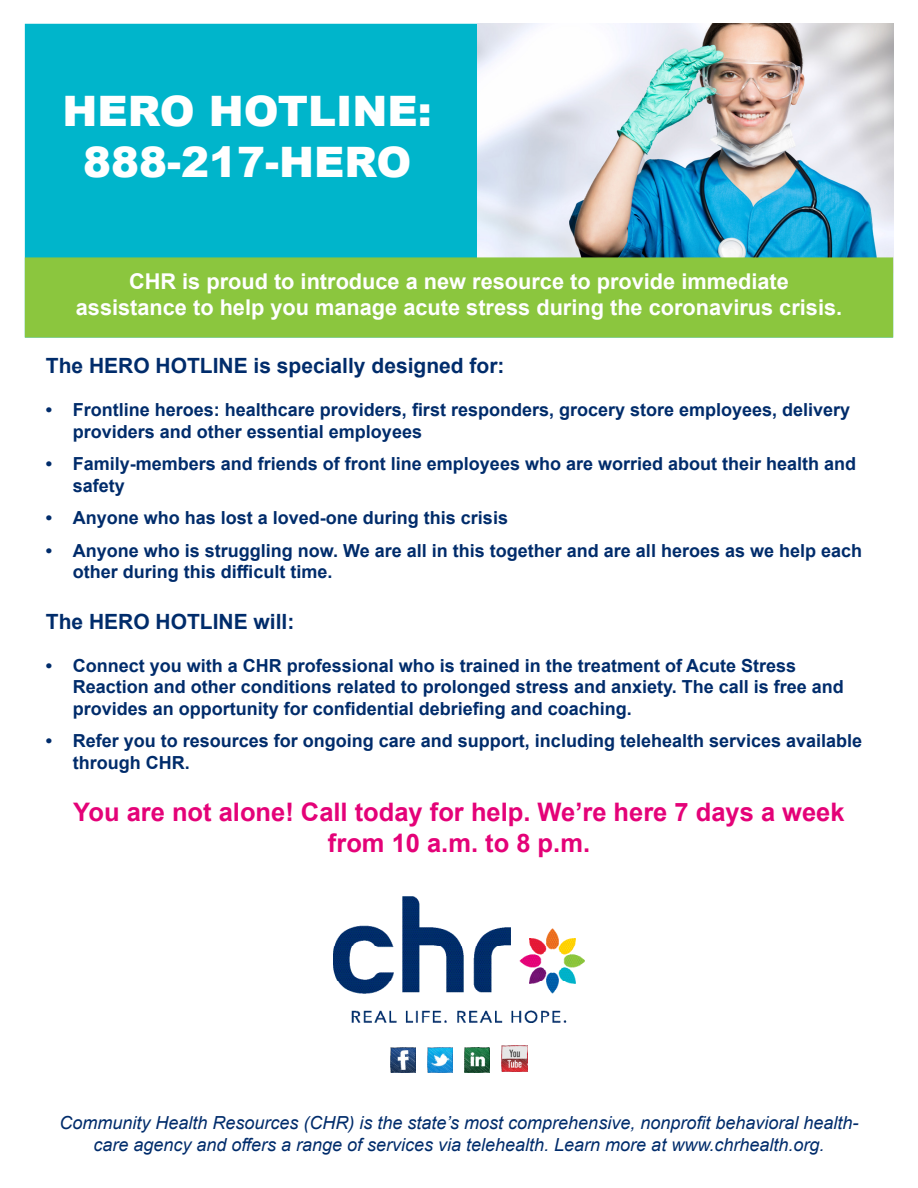
<style>
.page{position:relative;width:918px;height:1188px;background:#fff}
.page>*{position:absolute;margin:0;border:0;box-sizing:border-box;transform-origin:0 0}
.t1{font:900 42px "Arial";color:#fff}
.t2{font:700 25.5px/30.6px "Arial";color:#e40278;text-align:center}
.t3{font:700 21.75px "Arial";color:#fff}
.t4{font:700 21px "Arial";color:#002c6b}
.t5{font:700 18px/21.6px "Arial";color:#002c6b}
.t6{font:italic 18px/21.6px "Arial";color:#002c6b;text-align:center}
</style>
<div class="page">
<div style="left:25px;top:24px;width:868px;height:314px;background:#00b5cb"></div>
<img style="left:478px;top:24px;width:415px;height:233px">
<img style="left:391px;top:1047px;width:25px;height:25px">
<img style="left:428px;top:1047px;width:25px;height:25px">
<img style="left:465px;top:1047px;width:25px;height:25px">
<img style="left:502px;top:1046px;width:26px;height:26px">
<img style="left:333px;top:896px;width:252px;height:127px">
<div style="left:25px;top:257px;width:868px;height:81px;background:#8bc63e;border:2px solid #8bc63e"></div>
<p class="t1" style="left:63px;top:81px;width:371px">HERO HOTLINE:</p>
<p class="t1" style="left:83px;top:131px;width:330px">888-217-HERO</p>
<p class="t3" style="left:129px;top:266px;width:661px">CHR is proud to introduce a new resource to provide immediate</p>
<p class="t3" style="left:76px;top:292px;width:768px">assistance to help you manage acute stress during the coronavirus crisis.</p>
<p class="t4" style="left:46px;top:351px;width:460px">The HERO HOTLINE is specially designed for:</p>
<p class="t5" style="left:73px;top:399px;width:779px;text-indent:-27px">• Frontline heroes: healthcare providers, first responders, grocery store employees, delivery providers and other essential employees</p>
<p class="t5" style="left:73px;top:453px;width:785px;text-indent:-27px">• Family-members and friends of front line employees who are worried about their health and safety</p>
<p class="t5" style="left:46px;top:507px;width:464px">• Anyone who has lost a loved-one during this crisis</p>
<p class="t5" style="left:73px;top:540px;width:791px;text-indent:-27px">• Anyone who is struggling now. We are all in this together and are all heroes as we help each other during this difficult time.</p>
<p class="t4" style="left:46px;top:606px;width:250px">The HERO HOTLINE will:</p>
<p class="t5" style="left:73px;top:655px;width:772px;text-indent:-27px">• Connect you with a CHR professional who is trained in the treatment of Acute Stress<br>Reaction and other conditions related to prolonged stress and anxiety. The call is free and provides an opportunity for confidential debriefing and coaching.</p>
<p class="t5" style="left:73px;top:731px;width:791px;text-indent:-27px">• Refer you to resources for ongoing care and support, including telehealth services available through CHR.</p>
<p class="t2" style="left:73px;top:797px;width:773px">You are not alone! Call today for help. We’re here 7 days a week from 10 a.m. to 8 p.m.</p>
<p class="t6" style="left:59px;top:1112px;width:801px">Community Health Resources (CHR) is the state’s most comprehensive, nonprofit behavioral health&shy;care agency and offers a range of services via telehealth. Learn more at www.chrhealth.org.</p>
</div>
